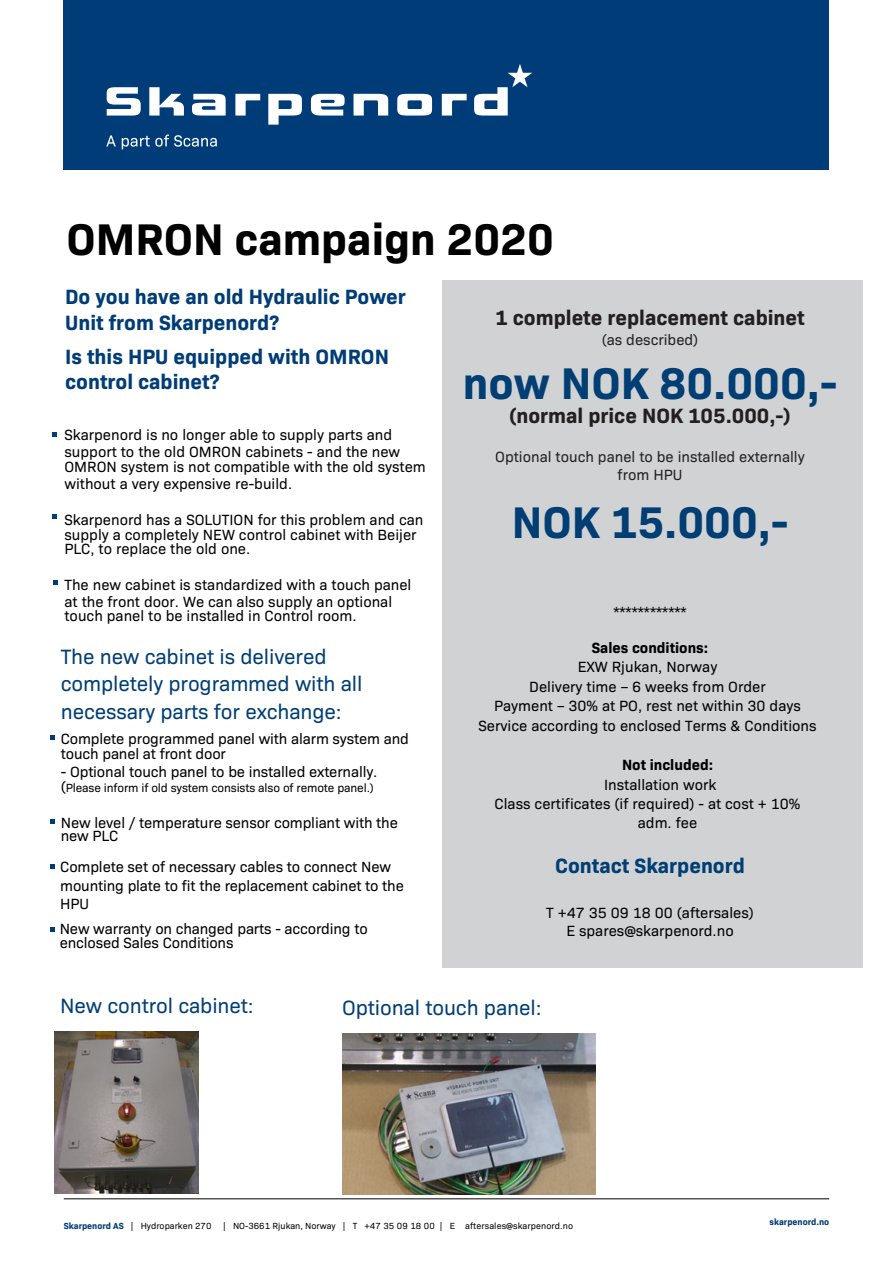
<style>
.page{position:relative;width:893px;height:1263px;background:#fff}
.page>*{position:absolute;margin:0;border:0;box-sizing:border-box;transform-origin:0 0}
.t1{font:700 45px "Bio Sans";color:#003e74}
.t2{font:700 45px "Bio Sans";color:#000}
.t3{font:21px/27.3px "Bio Sans";letter-spacing:-.005em;color:#003e74}
.t4{font:700 21px/25.2px "Bio Sans";color:#003c76}
.t5{font:700 21px "Bio Sans";color:#231f20}
.t6{font:700 21px "Bio Sans";color:#003e74}
.t7{font:15px/19.5px "Bio Sans";color:#000}
.t8{font:15px/18px "Bio Sans";color:#231f20;text-align:center}
.t9{font:700 15px "Bio Sans";color:#000}
.t10{font:12px "Bio Sans";letter-spacing:-.01em;color:#000}
.t11{font:9px "Bio Sans";color:#000}
.t12{font:700 9px "Bio Sans";color:#003c77}
.s1{font-size:15px}
.s2{font-weight:700;color:#003c77}
</style>
<div class="page">
<hr style="left:64px;top:1198px;width:765px;height:1px;background:#000">
<div style="left:64px;top:0;width:765px;height:170px;background:#003c77"></div>
<svg style="left:149px;top:87px;width:35px;height:29px"></svg>
<svg style="left:235px;top:94px;width:25px;height:22px"></svg>
<svg style="left:107px;top:87px;width:34px;height:29px"></svg>
<svg style="left:192px;top:94px;width:34px;height:22px"></svg>
<svg style="left:353px;top:94px;width:35px;height:22px"></svg>
<svg style="left:442px;top:94px;width:25px;height:22px"></svg>
<svg style="left:268px;top:94px;width:34px;height:31px"></svg>
<svg style="left:397px;top:94px;width:35px;height:22px"></svg>
<svg style="left:311px;top:94px;width:34px;height:22px"></svg>
<svg style="left:474px;top:64px;width:58px;height:52px"></svg>
<svg style="left:106px;top:135px;width:10px;height:11px"></svg>
<svg style="left:122px;top:135px;width:95px;height:14px"></svg>
<div style="left:442px;top:280px;width:421px;height:687px;background:#d1d2d4"></div>
<img style="left:55px;top:1032px;width:144px;height:161px">
<img style="left:342px;top:1034px;width:253px;height:160px">
<svg style="left:51px;top:819px;width:4px;height:4px"></svg>
<svg style="left:51px;top:735px;width:4px;height:4px"></svg>
<svg style="left:54px;top:580px;width:4px;height:5px"></svg>
<svg style="left:52px;top:514px;width:5px;height:5px"></svg>
<svg style="left:52px;top:432px;width:5px;height:4px"></svg>
<svg style="left:51px;top:864px;width:4px;height:4px"></svg>
<svg style="left:51px;top:927px;width:4px;height:4px"></svg>
<h1 class="t2" style="left:66px;top:205px;width:489px">OMRON campaign 2020</h1>
<h2 class="t4" style="left:65px;top:283px;width:342px">Do you have an old Hydraulic Power<br>Unit from Skarpenord?</h2>
<h2 class="t4" style="left:65px;top:342px;width:325px">Is this HPU equipped with OMRON control cabinet?</h2>
<p class="t7" style="left:64px;top:425px;width:337px;line-height:17px">Skarpenord is no longer able to supply parts and support to the old OMRON cabinets - and the new</p>
<p class="t7" style="left:64px;top:457px;width:363px;line-height:17px">OMRON system is not compatible with the old system without a very expensive re-build.</p>
<p class="t7" style="left:64px;top:511px;width:360px;line-height:15.6px">Skarpenord has a SOLUTION for this problem and can supply a completely NEW control cabinet with Beijer</p>
<p class="t7" style="left:64px;top:538px;width:187px">PLC, to replace the old one.</p>
<p class="t7" style="left:64px;top:575px;width:348px;line-height:16.6px">The new cabinet is standardized with a touch panel at the front door. We can also supply an optional</p>
<p class="t7" style="left:64px;top:605px;width:294px">touch panel to be installed in Control room.</p>
<h2 class="t3" style="left:61px;top:641px;width:303px">The new cabinet is delivered completely programmed with all necessary parts for exchange:</h2>
<p class="t7" style="left:61px;top:730px;width:350px;line-height:15px">Complete programmed panel with alarm system and touch panel at front door</p>
<p class="t7" style="left:61px;top:761px;width:318px">- Optional touch panel to be installed externally.</p>
<p class="t10" style="left:61px;top:779px;width:315px"><span class="s1">(</span>Please inform if old system consists also of remote panel.)</p>
<p class="t7" style="left:61px;top:815px;width:339px;line-height:12.9px">New level / temperature sensor compliant with the new PLC</p>
<p class="t7" style="left:60px;top:856px;width:345px;line-height:18.6px">Complete set of necessary cables to connect New mounting plate to fit the replacement cabinet to the<br>HPU</p>
<p class="t7" style="left:60px;top:920px;width:310px;line-height:14.5px">New warranty on changed parts - according to enclosed Sales Conditions</p>
<h2 class="t5" style="left:495px;top:302px;width:311px">1 complete replacement cabinet</h2>
<p class="t8" style="left:602px;top:329px;width:98px">(as described)</p>
<h1 class="t1" style="left:463px;top:349px;width:376px">now NOK 80.000,-</h1>
<h2 class="t5" style="left:509px;top:399px;width:283px">(normal price NOK 105.000,-)</h2>
<p class="t8" style="left:495px;top:446px;width:311px">Optional touch panel to be installed externally from HPU</p>
<h1 class="t1" style="left:512px;top:487px;width:278px">NOK 15.000,-</h1>
<p class="t7" style="left:613px;top:600px;width:75px">************</p>
<p class="t9" style="left:592px;top:636px;width:118px">Sales conditions:</p>
<p class="t7" style="left:478px;top:656px;width:340px;text-align:center">EXW Rjukan, Norway<br>Delivery time – 6 weeks from Order<br>Payment – 30% at PO, rest net within 30 days Service according to enclosed Terms &amp; Conditions</p>
<p class="t9" style="left:622px;top:753px;width:93px">Not included:</p>
<p class="t7" style="left:604px;top:774px;width:114px">Installation work</p>
<p class="t7" style="left:495px;top:792px;width:307px">Class certificates (if required) - at cost + 10%</p>
<p class="t7" style="left:638px;top:812px;width:61px">adm. fee</p>
<h2 class="t6" style="left:555px;top:849px;width:191px">Contact Skarpenord</h2>
<p class="t7" style="left:546px;top:902px;width:209px;line-height:18px;text-align:center">T +47 35 09 18 00 (aftersales)<br>E spares@skarpenord.no</p>
<h2 class="t3" style="left:60px;top:990px;width:195px">New control cabinet:</h2>
<h2 class="t3" style="left:342px;top:992px;width:201px">Optional touch panel:</h2>
<p class="t11" style="left:64px;top:1219px;width:149px"><span class="s2">Skarpenord AS</span> | Hydroparken 270</p>
<p class="t11" style="left:223px;top:1219px;width:351px">| NO-3661 Rjukan, Norway | T +47 35 09 18 00 | E aftersales@skarpenord.no</p>
<p class="t12" style="left:770px;top:1215px;width:61px">skarpenord.no</p>
</div>
